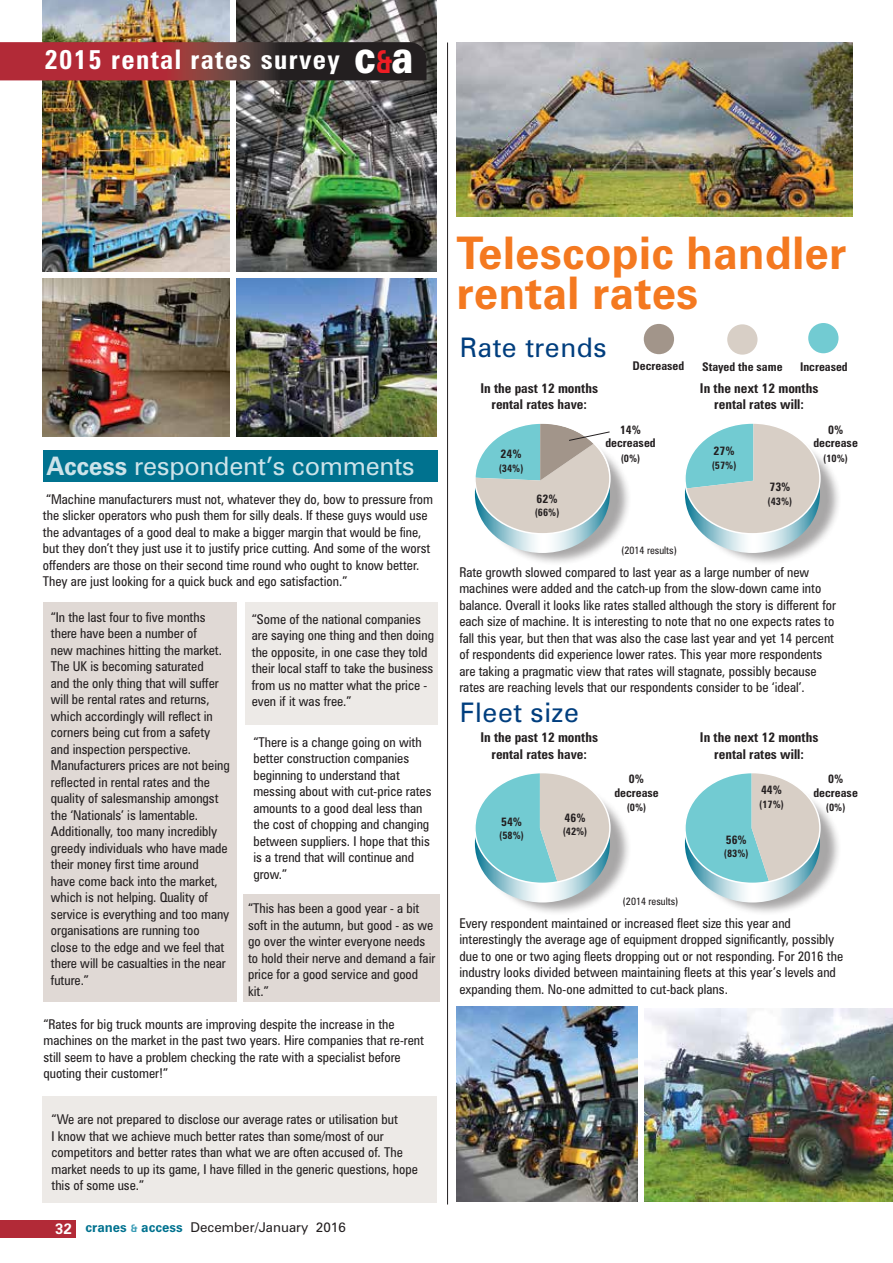
<style>
.page{position:relative;width:893px;height:1263px;background:#fff}
.page>*{position:absolute;margin:0;border:0;box-sizing:border-box;transform-origin:0 0}
.t1{font:700 45px/40.5px "Zurich BT";color:#f47920}
.t2{font:700 condensed 27px "Zurich BT";letter-spacing:.05em;color:#fff}
.t3{font:27px "Zurich BT";letter-spacing:.02em;color:#003e7e}
.t4{font:25.5px "Zurich BT";letter-spacing:-.01em;color:#cce3e9}
.t5{font:condensed 13.5px/16.5px "Zurich BT";color:#231f20}
.t6{font:700 condensed 13.5px/16.5px "Zurich BT";color:#231f20;text-align:center}
.t7{font:13.5px "Zurich BT";color:#231f20}
.t8{font:700 condensed 12px/13.5px "Zurich BT";color:#231f20;text-align:center}
.t9{font:700 condensed 10.5px "Zurich BT";color:#231f20}
.t10{font:condensed 10.5px "Zurich BT";color:#231f20}
.s1{font-weight:900;font-stretch:normal;font-size:45.9px}
.s2{font-stretch:normal;font-size:31.65px;color:#ed1d24}
.s3{font-weight:700}
.s4{font-weight:700;font-size:15px;color:#fff}
.s5{font-weight:700;color:#00728f}
.s6{font-weight:700;font-size:10.5px;color:#3c9db6}
</style>
<div class="page">
<img style="left:43px;top:0;width:187px;height:271px">
<img style="left:236px;top:0;width:201px;height:271px">
<div style="left:43px;top:1096px;width:394px;height:107px;background:#edeae7"></div>
<div style="left:0;top:1220px;width:76px;height:17px;background:#b22a37"></div>
<svg style="left:0;top:42px;width:427px;height:38px;background:#702c30"></svg>
<div style="left:481px;top:432px;width:151px;height:134px;background:#231f20;opacity:.4"></div>
<div style="left:691px;top:432px;width:151px;height:134px;background:#231f20;opacity:.4"></div>
<svg style="left:685px;top:425px;width:135px;height:128px"></svg>
<div style="left:684px;top:422px;width:137px;height:113px;border:2px solid #fff;border-radius:50%"></div>
<div style="left:481px;top:781px;width:151px;height:135px;background:#231f20;opacity:.4"></div>
<svg style="left:475px;top:775px;width:135px;height:127px"></svg>
<div style="left:474px;top:772px;width:137px;height:112px;border:2px solid #fff;border-radius:50%"></div>
<div style="left:691px;top:781px;width:151px;height:135px;background:#231f20;opacity:.4"></div>
<svg style="left:685px;top:775px;width:135px;height:127px"></svg>
<div style="left:684px;top:772px;width:137px;height:112px;border:2px solid #fff;border-radius:50%"></div>
<svg style="left:808px;top:323px;width:30px;height:30px"></svg>
<svg style="left:727px;top:324px;width:30px;height:31px"></svg>
<svg style="left:644px;top:324px;width:30px;height:30px"></svg>
<div style="left:43px;top:603px;width:193px;height:399px;background:#e0d9d5"></div>
<div style="left:243px;top:894px;width:197px;height:108px;background:#e0d9d5"></div>
<div style="left:245px;top:603px;width:192px;height:122px;background:#edeae7"></div>
<div style="left:43px;top:450px;width:394px;height:31px;background:#00728f"></div>
<hr style="left:447px;top:43px;width:1px;height:1161px;background:#231f20">
<img style="left:456px;top:43px;width:396px;height:173px">
<svg style="left:475px;top:423px;width:135px;height:130px"></svg>
<img style="left:43px;top:278px;width:187px;height:158px">
<img style="left:236px;top:278px;width:201px;height:158px">
<img style="left:456px;top:1006px;width:181px;height:195px">
<img style="left:645px;top:1008px;width:248px;height:193px">
<h2 class="t2" style="left:45px;top:43px;width:370px">2015 rental rates survey <span class="s1">c</span><span class="s2">&amp;</span><span class="s1">a</span></h2>
<h2 class="t2" style="left:43px;top:43px;width:173px">loade cranes</h2>
<h3 class="t4" style="left:46px;top:450px;width:370px"><span class="s3">Access</span> respondent’s comments</h3>
<p class="t5" style="left:43px;top:491px;width:392px">“Machine manufacturers must not, whatever they do, bow to pressure from the slicker operators who push them for silly deals. If these guys would use the advantages of a good deal to make a bigger margin that would be fine, but they don’t they just use it to justify price cutting. And some of the worst offenders are those on their second time round who ought to know better.<br>They are just looking for a quick buck and ego satisfaction.”</p>
<p class="t5" style="left:51px;top:609px;width:180px">“In the last four to five months there have been a number of<br>new machines hitting the market.<br>The UK is becoming saturated<br>and the only thing that will suffer will be rental rates and returns, which accordingly will reflect in corners being cut from a safety and inspection perspective.<br>Manufacturers prices are not being reflected in rental rates and the quality of salesmanship amongst the ‘Nationals’ is lamentable.<br>Additionally, too many incredibly greedy individuals who have made their money first time around<br>have come back into the market, which is not helping. Quality of service is everything and too many organisations are running too<br>close to the edge and we feel that there will be casualties in the near future.”</p>
<p class="t5" style="left:252px;top:611px;width:184px">“Some of the national companies are saying one thing and then doing the opposite, in one case they told their local staff to take the business from us no matter what the price - even if it was free.”</p>
<p class="t5" style="left:253px;top:733px;width:180px">“There is a change going on with better construction companies beginning to understand that messing about with cut-price rates amounts to a good deal less than the cost of chopping and changing between suppliers. I hope that this is a trend that will continue and grow.”</p>
<p class="t5" style="left:248px;top:900px;width:189px">“This has been a good year - a bit soft in the autumn, but good - as we go over the winter everyone needs to hold their nerve and demand a fair price for a good service and good kit.”</p>
<p class="t5" style="left:43px;top:1015px;width:382px">“Rates for big truck mounts are improving despite the increase in the machines on the market in the past two years. Hire companies that re-rent still seem to have a problem checking the rate with a specialist before quoting their customer!”</p>
<p class="t5" style="left:52px;top:1111px;width:368px">“We are not prepared to disclose our average rates or utilisation but<br>I know that we achieve much better rates than some/most of our competitors and better rates than what we are often accused of. The market needs to up its game, I have filled in the generic questions, hope this of some use.”</p>
<p class="t7" style="left:55px;top:1219px;width:292px"><span class="s4">32</span> <span class="s5">cranes</span> <span class="s6">&amp;</span> <span class="s5">access</span> December/January 2016</p>
<h1 class="t1" style="left:456px;top:232px;width:392px">Telescopic handler rental rates</h1>
<h2 class="t3" style="left:460px;top:331px;width:148px">Rate trends</h2>
<p class="t6" style="left:480px;top:380px;width:119px">In the past 12 months rental rates have:</p>
<p class="t8" style="left:605px;top:422px;width:52px">14% decreased</p>
<p class="t9" style="left:621px;top:452px;width:21px">(0%)</p>
<p class="t8" style="left:632px;top:359px;width:53px">Decreased</p>
<p class="t8" style="left:702px;top:360px;width:82px">Stayed the same</p>
<p class="t8" style="left:800px;top:359px;width:49px">Increased</p>
<p class="t6" style="left:700px;top:380px;width:120px">In the next 12 months rental rates will:</p>
<p class="t8" style="left:813px;top:422px;width:46px">0% decrease</p>
<p class="t9" style="left:823px;top:452px;width:26px">(10%)</p>
<p class="t8" style="left:714px;top:444px;width:23px">27%</p>
<p class="t9" style="left:712px;top:458px;width:26px">(57%)</p>
<p class="t8" style="left:501px;top:447px;width:23px">24%</p>
<p class="t9" style="left:499px;top:461px;width:26px">(34%)</p>
<p class="t8" style="left:537px;top:491px;width:23px">62%</p>
<p class="t9" style="left:535px;top:506px;width:26px">(66%)</p>
<p class="t10" style="left:621px;top:544px;width:57px">(2014 results)</p>
<p class="t8" style="left:769px;top:480px;width:23px">73%</p>
<p class="t9" style="left:768px;top:495px;width:26px">(43%)</p>
<p class="t5" style="left:459px;top:563px;width:378px">Rate growth slowed compared to last year as a large number of new machines were added and the catch-up from the slow-down came into balance. Overall it looks like rates stalled although the story is different for each size of machine. It is interesting to note that no one expects rates to fall this year, but then that was also the case last year and yet 14 percent of respondents did experience lower rates. This year more respondents are taking a pragmatic view that rates will stagnate, possibly because rates are reaching levels that our respondents consider to be ‘ideal’.</p>
<h2 class="t3" style="left:460px;top:696px;width:120px">Fleet size</h2>
<p class="t6" style="left:480px;top:729px;width:119px">In the past 12 months rental rates have:</p>
<p class="t6" style="left:700px;top:729px;width:120px">In the next 12 months rental rates will:</p>
<p class="t8" style="left:614px;top:772px;width:46px">0% decrease</p>
<p class="t9" style="left:627px;top:801px;width:21px">(0%)</p>
<p class="t8" style="left:564px;top:811px;width:23px">46%</p>
<p class="t9" style="left:563px;top:825px;width:26px">(42%)</p>
<p class="t8" style="left:501px;top:815px;width:23px">54%</p>
<p class="t9" style="left:499px;top:829px;width:26px">(58%)</p>
<p class="t8" style="left:726px;top:833px;width:23px">56%</p>
<p class="t9" style="left:724px;top:847px;width:26px">(83%)</p>
<p class="t8" style="left:761px;top:783px;width:23px">44%</p>
<p class="t9" style="left:759px;top:797px;width:26px">(17%)</p>
<p class="t10" style="left:623px;top:895px;width:57px">(2014 results)</p>
<p class="t8" style="left:813px;top:772px;width:46px">0% decrease</p>
<p class="t9" style="left:826px;top:801px;width:21px">(0%)</p>
<p class="t5" style="left:459px;top:914px;width:385px">Every respondent maintained or increased fleet size this year and interestingly the average age of equipment dropped significantly, possibly due to one or two aging fleets dropping out or not responding. For 2016 the industry looks divided between maintaining fleets at this year’s levels and expanding them. No-one admitted to cut-back plans.</p>
</div>
